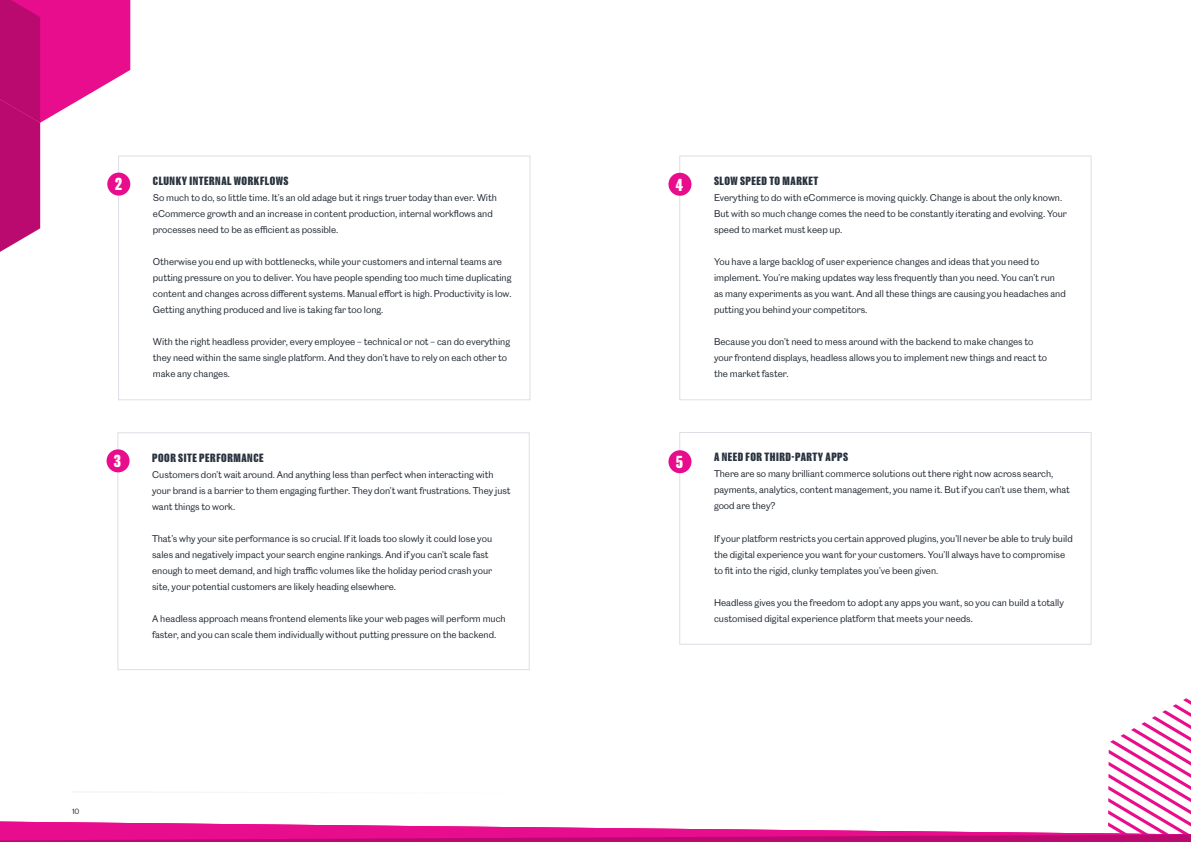
<style>
.page{position:relative;width:1191px;height:842px;background:#fff}
.page>*{position:absolute;margin:0;border:0;box-sizing:border-box;transform-origin:0 0}
.t1{font:700 expanded 16px "Caslon Doric Condensed";color:#fff}
.t2{font:700 expanded 11px "Caslon Doric Condensed";letter-spacing:.05em;color:#29333f}
.t3{font:9px/16px "Caslon Doric";color:#1a222d}
.t4{font:7px "Caslon Doric";color:#1a222d}
</style>
<div class="page">
<div style="left:679px;top:156px;width:412px;height:244px;border:1px solid #e0dde6"></div>
<div style="left:679px;top:432px;width:412px;height:212px;border:1px solid #e0dde6"></div>
<div style="left:668px;top:173px;width:23px;height:23px;background:#e80d8c;border-radius:50%"></div>
<div style="left:668px;top:450px;width:23px;height:23px;background:#e80d8c;border-radius:50%"></div>
<div style="left:118px;top:156px;width:412px;height:244px;border:1px solid #e0dde6"></div>
<div style="left:118px;top:432px;width:411px;height:238px;border:1px solid #e0dde6"></div>
<div style="left:107px;top:449px;width:23px;height:23px;background:#e80d8c;border-radius:50%"></div>
<svg style="left:0;top:0;width:130px;height:252px"></svg>
<svg style="left:0;top:698px;width:1191px;height:144px"></svg>
<h1 class="t1" style="left:115px;top:173px;width:8px">2</h1>
<h1 class="t1" style="left:114px;top:450px;width:9px">3</h1>
<p class="t2" style="left:153px;top:173px;width:137px">CLUNKY INTERNAL WORKFLOWS</p>
<p class="t3" style="left:153px;top:189px;width:345px">So much to do, so little time. It’s an old adage but it rings truer today than ever. With eCommerce growth and an increase in content production, internal workflows and processes need to be as efficient as possible.</p>
<p class="t3" style="left:153px;top:253px;width:360px">Otherwise you end up with bottlenecks, while your customers and internal teams are putting pressure on you to deliver. You have people spending too much time duplicating content and changes across different systems. Manual effort is high. Productivity is low.<br>Getting anything produced and live is taking far too long.</p>
<p class="t3" style="left:153px;top:333px;width:359px">With the right headless provider, every employee – technical or not – can do everything they need within the same single platform. And they don’t have to rely on each other to make any changes.</p>
<p class="t2" style="left:152px;top:450px;width:113px">POOR SITE PERFORMANCE</p>
<p class="t3" style="left:152px;top:466px;width:360px">Customers don’t wait around. And anything less than perfect when interacting with your brand is a barrier to them engaging further. They don’t want frustrations. They just want things to work.</p>
<p class="t3" style="left:152px;top:530px;width:341px">That’s why your site performance is so crucial. If it loads too slowly it could lose you sales and negatively impact your search engine rankings. And if you can’t scale fast enough to meet demand, and high traffic volumes like the holiday period crash your site, your potential customers are likely heading elsewhere.</p>
<p class="t3" style="left:152px;top:610px;width:355px">A headless approach means frontend elements like your web pages will perform much faster, and you can scale them individually without putting pressure on the backend.</p>
<p class="t4" style="left:72px;top:805px;width:9px">10</p>
<h1 class="t1" style="left:676px;top:173px;width:9px">4</h1>
<h1 class="t1" style="left:676px;top:451px;width:9px">5</h1>
<p class="t2" style="left:714px;top:173px;width:106px">SLOW SPEED TO MARKET</p>
<p class="t3" style="left:714px;top:189px;width:354px">Everything to do with eCommerce is moving quickly. Change is about the only known.<br>But with so much change comes the need to be constantly iterating and evolving. Your speed to market must keep up.</p>
<p class="t3" style="left:714px;top:253px;width:353px">You have a large backlog of user experience changes and ideas that you need to implement. You’re making updates way less frequently than you need. You can’t run as many experiments as you want. And all these things are causing you headaches and putting you behind your competitors.</p>
<p class="t3" style="left:714px;top:333px;width:334px">Because you don’t need to mess around with the backend to make changes to your frontend displays, headless allows you to implement new things and react to the market faster.</p>
<p class="t2" style="left:714px;top:450px;width:136px">A NEED FOR THIRD-PARTY APPS</p>
<p class="t3" style="left:714px;top:465px;width:357px">There are so many brilliant commerce solutions out there right now across search, payments, analytics, content management, you name it. But if you can’t use them, what good are they?</p>
<p class="t3" style="left:714px;top:529px;width:360px">If your platform restricts you certain approved plugins, you’ll never be able to truly build the digital experience you want for your customers. You’ll always have to compromise to fit into the rigid, clunky templates you’ve been given.</p>
<p class="t3" style="left:714px;top:593px;width:351px">Headless gives you the freedom to adopt any apps you want, so you can build a totally customised digital experience platform that meets your needs.</p>
</div>
